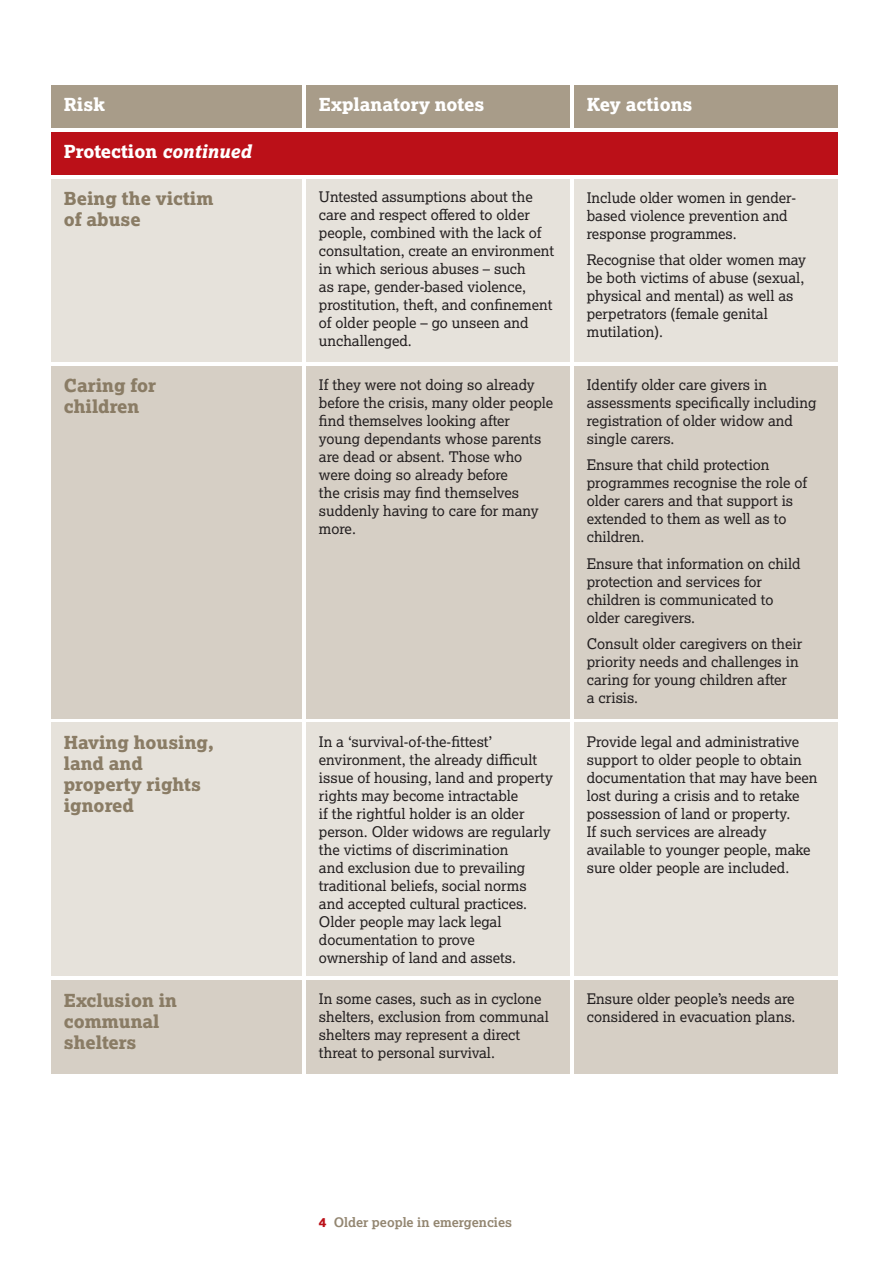
<style>
.page{position:relative;width:893px;height:1263px;background:#fff}
.page>*{position:absolute;margin:0;border:0;box-sizing:border-box;transform-origin:0 0}
.t1{font:18px/21px "Lexia X Bold";color:#8a7c65}
.t2{font:18px "Lexia X Bold";color:#fff}
.t3{font:14.7px/18px "Lexia";color:#231f20}
.t4{font:700 13.2px "Lexia";color:#938671}
.s1{font-style:italic}
.s2{font-family:"Lexia X Bold";font-weight:400;color:#bb1018}
</style>
<div class="page">
<div style="left:51px;top:179px;width:251px;height:182px;background:#e6e2db"></div>
<div style="left:51px;top:366px;width:251px;height:353px;background:#d6cfc5"></div>
<div style="left:51px;top:723px;width:251px;height:253px;background:#e6e2db"></div>
<div style="left:51px;top:980px;width:251px;height:94px;background:#d6cfc5"></div>
<div style="left:51px;top:85px;width:251px;height:43px;background:#a89c89"></div>
<div style="left:51px;top:132px;width:787px;height:42px;background:#bb1018"></div>
<div style="left:306px;top:179px;width:264px;height:182px;background:#e6e2db"></div>
<div style="left:306px;top:366px;width:264px;height:353px;background:#d6cfc5"></div>
<div style="left:306px;top:723px;width:264px;height:253px;background:#e6e2db"></div>
<div style="left:306px;top:980px;width:264px;height:94px;background:#d6cfc5"></div>
<div style="left:306px;top:85px;width:264px;height:43px;background:#a89c89"></div>
<div style="left:574px;top:179px;width:264px;height:182px;background:#e6e2db"></div>
<div style="left:574px;top:366px;width:264px;height:353px;background:#d6cfc5"></div>
<div style="left:574px;top:723px;width:264px;height:253px;background:#e6e2db"></div>
<div style="left:574px;top:980px;width:264px;height:94px;background:#d6cfc5"></div>
<div style="left:574px;top:85px;width:264px;height:43px;background:#a89c89"></div>
<p class="t2" style="left:64px;top:93px;width:42px">Risk</p>
<p class="t2" style="left:64px;top:140px;width:189px">Protection <span class="s1">continued</span></p>
<p class="t2" style="left:319px;top:93px;width:167px">Explanatory notes</p>
<p class="t2" style="left:587px;top:93px;width:107px">Key actions</p>
<p class="t1" style="left:64px;top:188px;width:151px">Being the victim of abuse</p>
<p class="t1" style="left:64px;top:375px;width:94px">Caring for children</p>
<p class="t1" style="left:64px;top:732px;width:152px">Having housing, land and property rights ignored</p>
<p class="t1" style="left:64px;top:989px;width:115px">Exclusion in communal shelters</p>
<p class="t3" style="left:319px;top:188px;width:237px">Untested assumptions about the care and respect offered to older people, combined with the lack of consultation, create an environment in which serious abuses – such<br>as rape, gender-based violence, prostitution, theft, and confinement of older people – go unseen and unchallenged.</p>
<p class="t3" style="left:319px;top:375px;width:236px">If they were not doing so already before the crisis, many older people find themselves looking after young dependants whose parents are dead or absent. Those who were doing so already before<br>the crisis may find themselves suddenly having to care for many more.</p>
<p class="t3" style="left:319px;top:732px;width:235px">In a ‘survival-of-the-fittest’ environment, the already difficult issue of housing, land and property rights may become intractable<br>if the rightful holder is an older person. Older widows are regularly the victims of discrimination<br>and exclusion due to prevailing traditional beliefs, social norms and accepted cultural practices.<br>Older people may lack legal documentation to prove<br>ownership of land and assets.</p>
<p class="t3" style="left:319px;top:989px;width:231px">In some cases, such as in cyclone shelters, exclusion from communal shelters may represent a direct threat to personal survival.</p>
<p class="t3" style="left:587px;top:188px;width:211px">Include older women in gender&shy;based violence prevention and response programmes.</p>
<p class="t3" style="left:587px;top:250px;width:221px">Recognise that older women may be both victims of abuse (sexual, physical and mental) as well as perpetrators (female genital mutilation).</p>
<p class="t3" style="left:587px;top:375px;width:231px">Identify older care givers in assessments specifically including registration of older widow and single carers.</p>
<p class="t3" style="left:587px;top:455px;width:222px">Ensure that child protection programmes recognise the role of older carers and that support is extended to them as well as to children.</p>
<p class="t3" style="left:587px;top:554px;width:215px">Ensure that information on child protection and services for children is communicated to older caregivers.</p>
<p class="t3" style="left:587px;top:634px;width:217px">Consult older caregivers on their priority needs and challenges in caring for young children after<br>a crisis.</p>
<p class="t3" style="left:587px;top:732px;width:232px">Provide legal and administrative support to older people to obtain documentation that may have been lost during a crisis and to retake possession of land or property.<br>If such services are already available to younger people, make sure older people are included.</p>
<p class="t3" style="left:587px;top:989px;width:210px">Ensure older people’s needs are considered in evacuation plans.</p>
<p class="t4" style="left:319px;top:1214px;width:195px"><span class="s2">4</span> Older people in emergencies</p>
</div>
